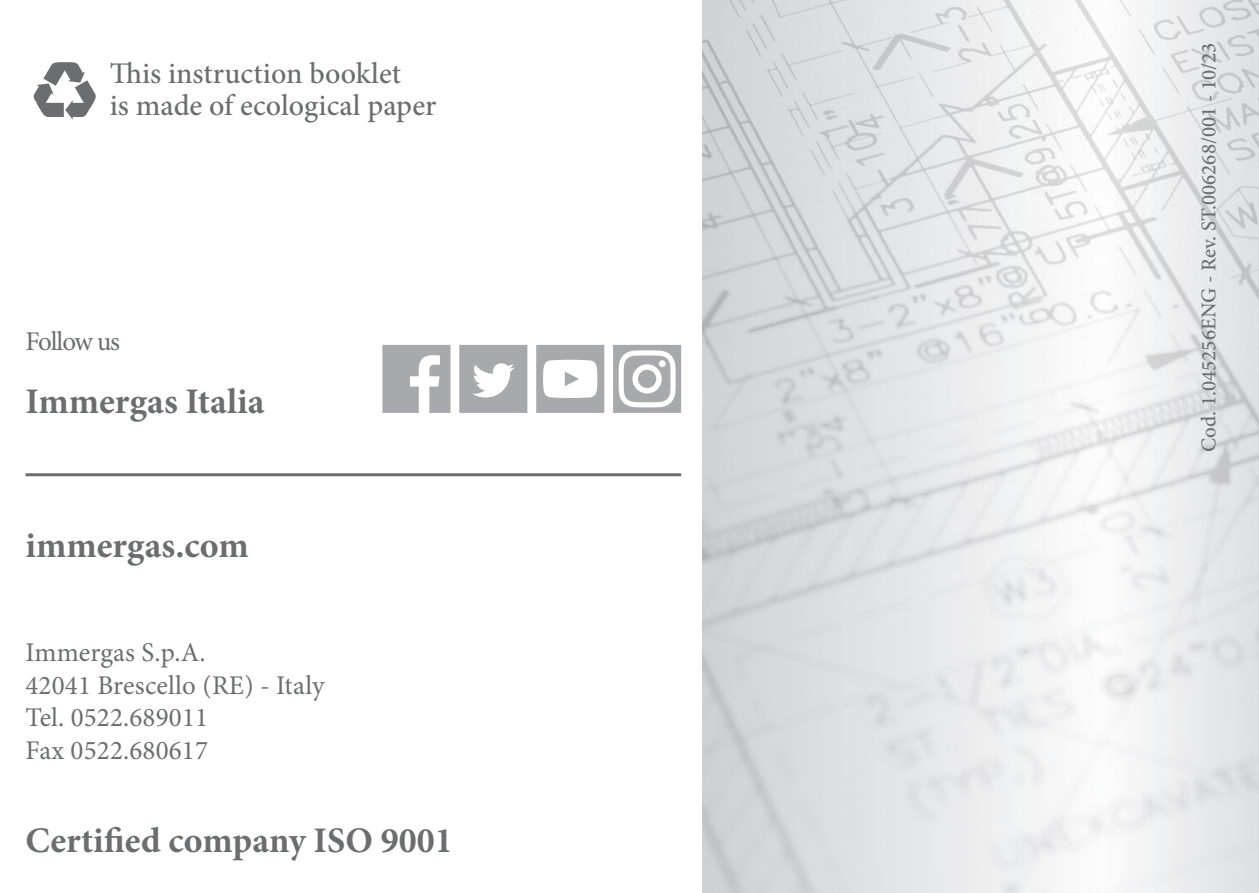
<style>
.page{position:relative;width:1259px;height:893px;background:#fff}
.page>*{position:absolute;margin:0;border:0;box-sizing:border-box;transform-origin:0 0}
.t1{font:700 36px "Minion Pro";color:#6c6d70}
.t2{font:500 30px/32.4px "Minion Pro";color:#6c6d70}
.t3{font:27px "Minion Pro";letter-spacing:.005em;color:#6c6d70}
.t4{font:27px "Minion Pro";letter-spacing:-.045em;color:#6c6d70}
.t5{font:500 21px "Minion Pro";color:#6c6d70}
</style>
<div class="page">
<hr style="left:26px;top:473px;width:655px;height:3px;background:#6c6d70">
<img style="left:702px;top:0;width:557px;height:893px">
<svg style="left:382px;top:345px;width:68px;height:68px"></svg>
<svg style="left:536px;top:345px;width:68px;height:68px"></svg>
<svg style="left:613px;top:345px;width:68px;height:68px"></svg>
<div style="left:638px;top:370px;width:18px;height:18px;background:#a8a9ad;border-radius:50%"></div>
<svg style="left:459px;top:345px;width:68px;height:68px"></svg>
<svg style="left:33px;top:62px;width:63px;height:58px"></svg>
<p class="t2" style="left:110px;top:57px;width:328px">This instruction booklet<br>is made of ecological paper</p>
<p class="t4" style="left:26px;top:323px;width:96px">Follow us</p>
<p class="t1" style="left:26px;top:376px;width:241px">Immergas Italia</p>
<p class="t1" style="left:26px;top:520px;width:225px">immergas.com</p>
<p class="t3" style="left:26px;top:635px;width:182px">Immergas S.p.A.</p>
<p class="t3" style="left:26px;top:667px;width:300px">42041 Brescello (RE) - Italy</p>
<p class="t3" style="left:26px;top:699px;width:184px">Tel. 0522.689011</p>
<p class="t3" style="left:26px;top:732px;width:184px">Fax 0522.680617</p>
<p class="t1" style="left:26px;top:815px;width:429px">Certified company ISO 9001</p>
<p class="t5" style="left:1194px;top:452px;width:411px;rotate:-90deg">Cod. 1.045256ENG - Rev. ST.006268/001 - 10/23</p>
</div>
